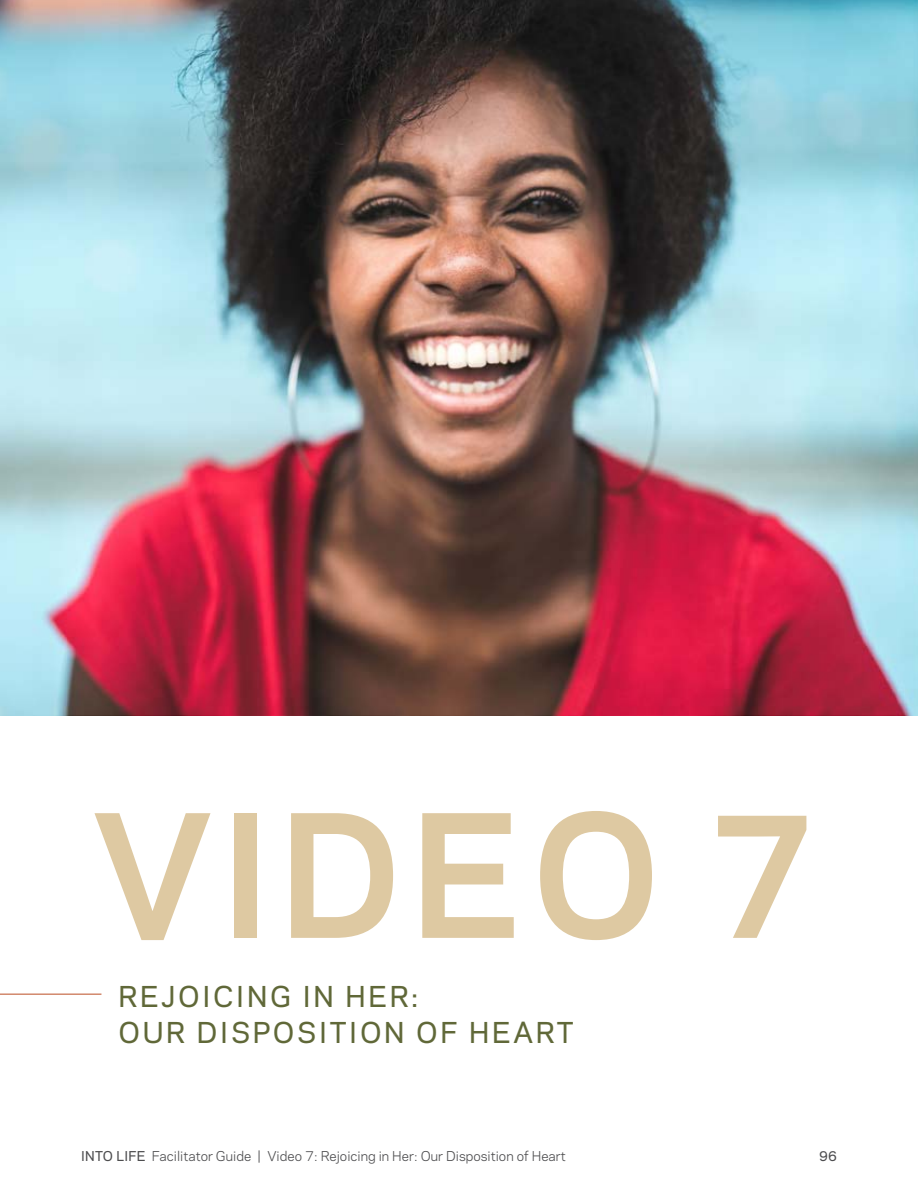
<style>
.page{position:relative;width:918px;height:1188px;background:#fff}
.page>*{position:absolute;margin:0;border:0;box-sizing:border-box;transform-origin:0 0}
.t1{font:700 159.9px "Galaxie Polaris";letter-spacing:.05em;color:#dec9a2}
.t2{font:500 27px/36px "Galaxie Polaris";letter-spacing:.1em;color:#606838}
.t3{font:12.75px "Galaxie Polaris";color:#4d4d4f}
.t4{font:500 12.75px "Galaxie Polaris";color:#4d4d4f}
.s1{font-weight:500}
</style>
<div class="page">
<img style="left:0;top:0;width:918px;height:715px">
<hr style="left:0;top:994px;width:101px;height:1px;background:#c3613c">
<h1 class="t1" style="left:93px;top:756px;width:721px">VIDEO 7</h1>
<h2 class="t2" style="left:118px;top:977px;width:457px">REJOICING IN HER:<br>OUR DISPOSITION OF HEART</h2>
<p class="t3" style="left:81px;top:1147px;width:486px"><span class="s1">INTO LIFE</span> Facilitator Guide | Video 7: Rejoicing in Her: Our Disposition of Heart</p>
<p class="t4" style="left:819px;top:1147px;width:19px">96</p>
</div>
